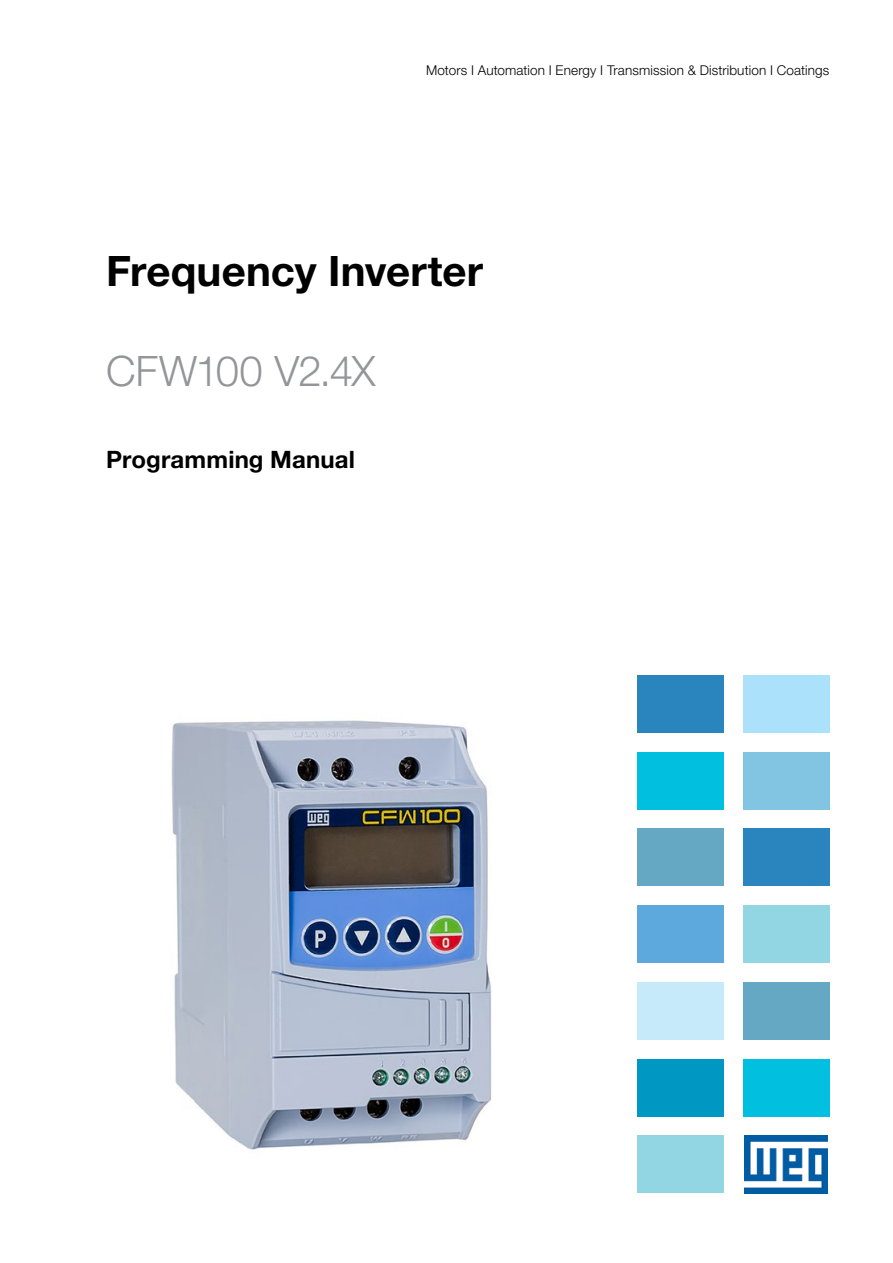
<style>
.page{position:relative;width:893px;height:1263px;background:#fff}
.page>*{position:absolute;margin:0;border:0;box-sizing:border-box;transform-origin:0 0}
.Capa_Titulo{font:700 42px "Helvetica Neue LT Pro";color:#000}
.Capa_Nome_do_Produto{font:300 42px "Helvetica Neue LT Pro";letter-spacing:-.025em;color:#939598}
.Capa_Tipo_do_Materia{font:700 24px "Helvetica Neue LT Pro";letter-spacing:.005em;color:#000}
.Unidades{font:300 13.5px "Helvetica Neue LT Pro";letter-spacing:.01em;color:#000}
</style>
<div class="page">
<div style="left:637px;top:752px;width:87px;height:57px;background:#00bfdf"></div>
<div style="left:637px;top:828px;width:87px;height:58px;background:#65a8c4"></div>
<div style="left:743px;top:752px;width:86px;height:57px;background:#81c5e2"></div>
<div style="left:743px;top:828px;width:86px;height:58px;background:#2a84bd"></div>
<div style="left:637px;top:905px;width:87px;height:58px;background:#5da9dd"></div>
<div style="left:743px;top:905px;width:86px;height:58px;background:#92d6e3"></div>
<div style="left:637px;top:982px;width:87px;height:58px;background:#c7eafb"></div>
<div style="left:743px;top:982px;width:86px;height:58px;background:#65a8c4"></div>
<div style="left:637px;top:1059px;width:87px;height:57px;background:#0098c2"></div>
<div style="left:743px;top:1059px;width:86px;height:57px;background:#00bfdf"></div>
<div style="left:637px;top:1136px;width:87px;height:57px;background:#92d6e3"></div>
<img style="left:744px;top:1136px;width:84px;height:57px">
<div style="left:637px;top:675px;width:87px;height:57px;background:#2a84bd"></div>
<div style="left:743px;top:675px;width:86px;height:57px;background:#abe1fa"></div>
<img style="left:171px;top:720px;width:321px;height:430px">
<p class="Unidades" style="left:426px;top:62px;width:405px">Motors I Automation I Energy I Transmission &amp; Distribution I Coatings</p>
<p class="Capa_Titulo" style="left:106px;top:244px;width:378px">Frequency Inverter</p>
<p class="Capa_Nome_do_Produto" style="left:106px;top:346px;width:271px">CFW100 V2.4X</p>
<p class="Capa_Tipo_do_Materia" style="left:106px;top:445px;width:250px">Programming Manual</p>
</div>
